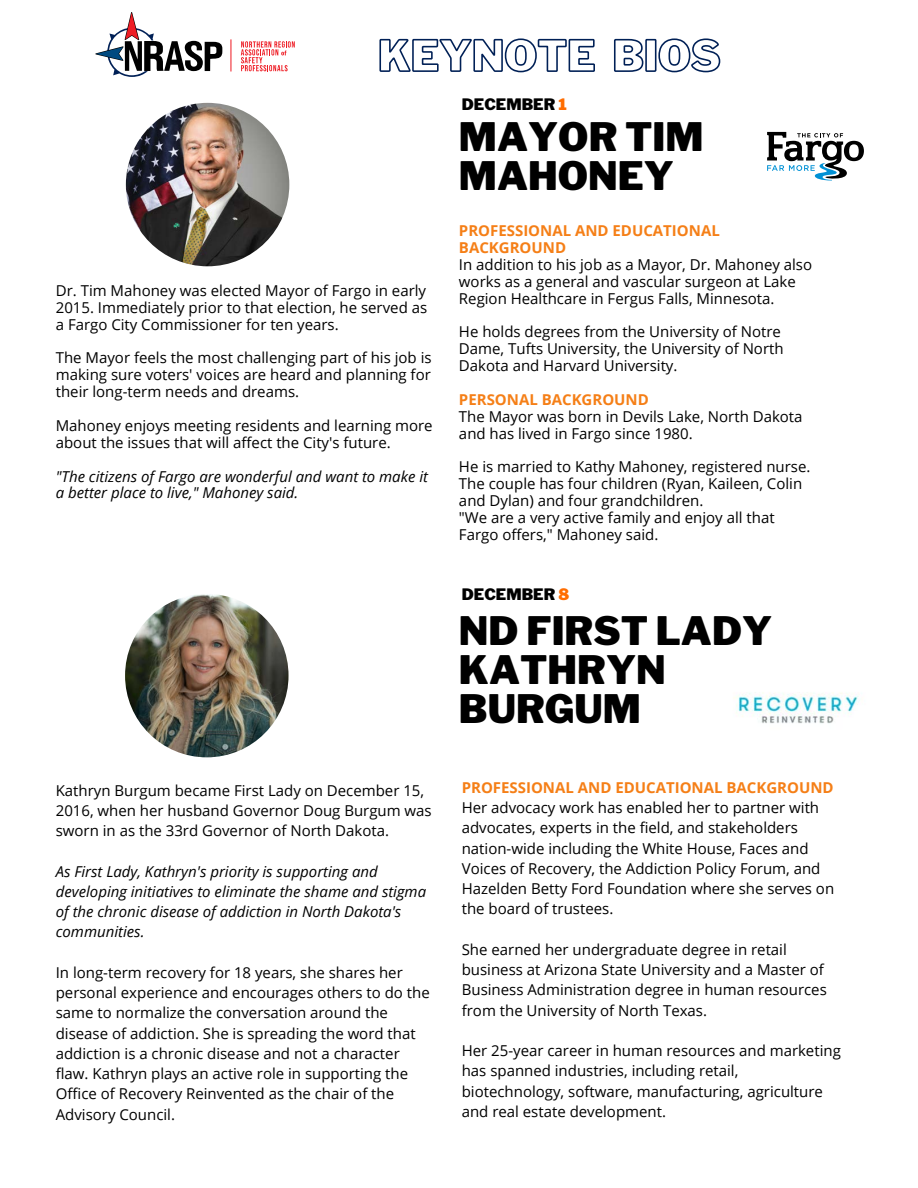
<style>
.page{position:relative;width:918px;height:1188px;background:#fff}
.page>*{position:absolute;margin:0;border:0;box-sizing:border-box;transform-origin:0 0}
.t1{font:900 39px/38.8px "Libre Franklin";color:#000}
.t2{font:900 15.6px "Libre Franklin";color:#000}
.t3{font:15px/20.2px "Open Sans";color:#000}
.t4{font:italic 15px/20.2px "Open Sans";color:#000}
.t5{font:700 15px/16.8px "Open Sans";color:#f57f17}
.s1{color:#ff6d01}
</style>
<div class="page">
<img style="left:126px;top:103px;width:163px;height:163px;border-radius:50%">
<img style="left:125px;top:594px;width:164px;height:163px;border-radius:50%">
<svg style="left:95px;top:12px;width:128px;height:65px"></svg>
<hr style="left:230px;top:39px;width:1px;height:33px;background:#ee1d25">
<svg style="left:241px;top:41px;width:54px;height:30px"></svg>
<svg style="left:767px;top:132px;width:97px;height:49px"></svg>
<img style="left:734px;top:693px;width:126px;height:31px">
<svg style="left:379px;top:38px;width:216px;height:35px"></svg>
<svg style="left:613px;top:38px;width:108px;height:35px"></svg>
<p class="t3" style="left:56px;top:282px;width:373px;line-height:16.8px;text-align:justify">Dr. Tim Mahoney was elected Mayor of Fargo in early 2015. Immediately prior to that election, he served as a Fargo City Commissioner for ten years.</p>
<p class="t3" style="left:56px;top:349px;width:377px;line-height:16.8px;text-align:justify">The Mayor feels the most challenging part of his job is making sure voters' voices are heard and planning for their long-term needs and dreams.</p>
<p class="t3" style="left:56px;top:417px;width:378px;line-height:16.8px">Mahoney enjoys meeting residents and learning more about the issues that will affect the City's future.</p>
<p class="t4" style="left:56px;top:467px;width:374px;line-height:16.8px">"The citizens of Fargo are wonderful and want to make it a better place to live," Mahoney said.</p>
<p class="t3" style="left:56px;top:780px;width:377px">Kathryn Burgum became First Lady on December 15,<br>2016, when her husband Governor Doug Burgum was sworn in as the 33rd Governor of North Dakota.</p>
<p class="t4" style="left:56px;top:861px;width:372px">As First Lady, Kathryn's priority is supporting and developing initiatives to eliminate the shame and stigma of the chronic disease of addiction in North Dakota's communities.</p>
<p class="t3" style="left:56px;top:962px;width:375px">In long-term recovery for 18 years, she shares her personal experience and encourages others to do the same to normalize the conversation around the disease of addiction. She is spreading the word that addiction is a chronic disease and not a character flaw. Kathryn plays an active role in supporting the Office of Recovery Reinvented as the chair of the Advisory Council.</p>
<p class="t2" style="left:462px;top:95px;width:107px">DECEMBER <span class="s1">1</span></p>
<h1 class="t1" style="left:459px;top:117px;width:246px">MAYOR TIM<br>MAHONEY</h1>
<p class="t5" style="left:459px;top:222px;width:262px">PROFESSIONAL AND EDUCATIONAL<br>BACKGROUND</p>
<p class="t3" style="left:459px;top:256px;width:355px;line-height:16.8px">In addition to his job as a Mayor, Dr. Mahoney also works as a general and vascular surgeon at Lake<br>Region Healthcare in Fergus Falls, Minnesota.</p>
<p class="t3" style="left:459px;top:323px;width:326px;line-height:16.8px">He holds degrees from the University of Notre<br>Dame, Tufts University, the University of North<br>Dakota and Harvard University.</p>
<p class="t5" style="left:459px;top:391px;width:191px">PERSONAL BACKGROUND</p>
<p class="t3" style="left:459px;top:407px;width:345px;line-height:16.8px">The Mayor was born in Devils Lake, North Dakota and has lived in Fargo since 1980.</p>
<p class="t3" style="left:459px;top:458px;width:353px;line-height:16.8px">He is married to Kathy Mahoney, registered nurse.<br>The couple has four children (Ryan, Kaileen, Colin and Dylan) and four grandchildren.<br>"We are a very active family and enjoy all that Fargo offers," Mahoney said.</p>
<p class="t2" style="left:462px;top:585px;width:109px">DECEMBER <span class="s1">8</span></p>
<h1 class="t1" style="left:459px;top:611px;width:315px">ND FIRST LADY<br>KATHRYN<br>BURGUM</h1>
<p class="t5" style="left:462px;top:779px;width:373px">PROFESSIONAL AND EDUCATIONAL BACKGROUND</p>
<p class="t3" style="left:462px;top:797px;width:374px">Her advocacy work has enabled her to partner with advocates, experts in the field, and stakeholders nation-wide including the White House, Faces and Voices of Recovery, the Addiction Policy Forum, and Hazelden Betty Ford Foundation where she serves on the board of trustees.</p>
<p class="t3" style="left:462px;top:939px;width:367px">She earned her undergraduate degree in retail business at Arizona State University and a Master of Business Administration degree in human resources from the University of North Texas.</p>
<p class="t3" style="left:462px;top:1040px;width:381px">Her 25-year career in human resources and marketing has spanned industries, including retail, biotechnology, software, manufacturing, agriculture and real estate development.</p>
</div>
